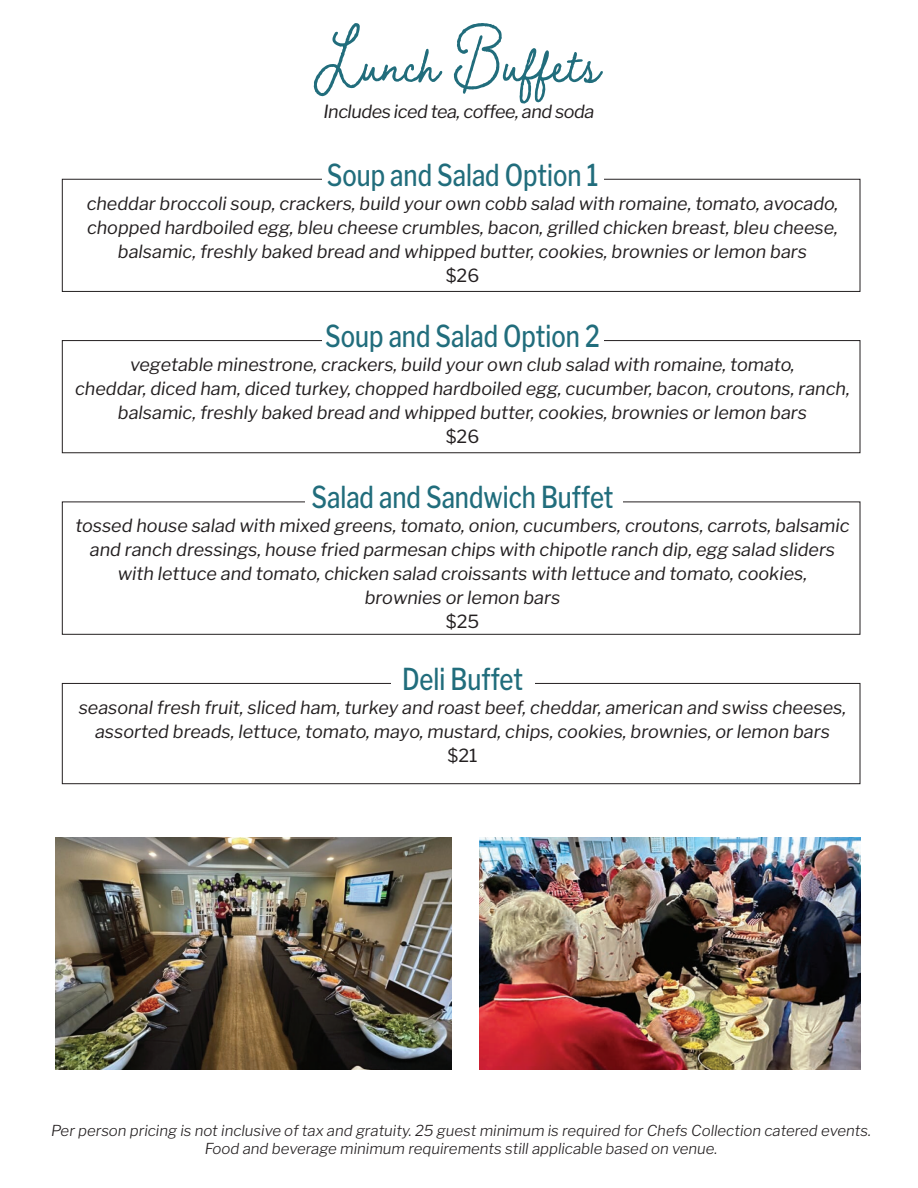
<style>
.page{position:relative;width:918px;height:1188px;background:#fff}
.page>*{position:absolute;margin:0;border:0;box-sizing:border-box;transform-origin:0 0}
.t1{font:700 82.5px "Braisetto";color:#216d7c;scale:.8 1}
.t2{font:500 30px "Libre Franklin";color:#216d7c;scale:.8 1}
.t3{font:italic 18px/24px "Libre Franklin";color:#231f20;text-align:center}
.t4{font:italic 18px "Libre Franklin";letter-spacing:-.025em;color:#231f20}
.t5{font:18px "Libre Franklin";color:#231f20}
.t6{font:italic 300 15px/18px "Libre Franklin";color:#231f20;text-align:center}
</style>
<div class="page">
<img style="left:55px;top:837px;width:397px;height:233px">
<div style="left:62px;top:179px;width:798px;height:113px;border:1px solid #231f20"></div>
<div style="left:62px;top:340px;width:798px;height:113px;border:1px solid #231f20"></div>
<div style="left:62px;top:502px;width:798px;height:133px;border:1px solid #231f20"></div>
<div style="left:62px;top:683px;width:798px;height:101px;border:1px solid #231f20"></div>
<div style="left:322px;top:173px;width:282px;height:12px;background:#fff"></div>
<div style="left:322px;top:334px;width:282px;height:12px;background:#fff"></div>
<div style="left:306px;top:496px;width:317px;height:12px;background:#fff"></div>
<div style="left:392px;top:677px;width:143px;height:12px;background:#fff"></div>
<img style="left:479px;top:837px;width:381px;height:233px">
<h1 class="t1" style="left:318px;top:10px;width:354px">Lunch Buffets</h1>
<p class="t4" style="left:324px;top:101px;width:272px">Includes iced tea, coffee, and soda</p>
<h2 class="t2" style="left:327px;top:157px;width:341px">Soup and Salad Option 1</h2>
<p class="t3" style="left:87px;top:191px;width:753px">cheddar broccoli soup, crackers, build your own cobb salad with romaine, tomato, avocado, chopped hardboiled egg, bleu cheese crumbles, bacon, grilled chicken breast, bleu cheese, balsamic, freshly baked bread and whipped butter, cookies, brownies or lemon bars</p>
<p class="t5" style="left:446px;top:264px;width:35px">$26</p>
<h2 class="t2" style="left:325px;top:318px;width:345px">Soup and Salad Option 2</h2>
<p class="t3" style="left:75px;top:353px;width:776px">vegetable minestrone, crackers, build your own club salad with romaine, tomato,<br>cheddar, diced ham, diced turkey, chopped hardboiled egg, cucumber, bacon, croutons, ranch, balsamic, freshly baked bread and whipped butter, cookies, brownies or lemon bars</p>
<p class="t5" style="left:446px;top:426px;width:35px">$26</p>
<h2 class="t2" style="left:312px;top:480px;width:379px">Salad and Sandwich Buffet</h2>
<p class="t3" style="left:75px;top:514px;width:776px">tossed house salad with mixed greens, tomato, onion, cucumbers, croutons, carrots, balsamic and ranch dressings, house fried parmesan chips with chipotle ranch dip, egg salad sliders with lettuce and tomato, chicken salad croissants with lettuce and tomato, cookies,<br>brownies or lemon bars</p>
<p class="t5" style="left:446px;top:611px;width:35px">$25</p>
<h2 class="t2" style="left:402px;top:661px;width:153px">Deli Buffet</h2>
<p class="t3" style="left:79px;top:695px;width:769px">seasonal fresh fruit, sliced ham, turkey and roast beef, cheddar, american and swiss cheeses, assorted breads, lettuce, tomato, mayo, mustard, chips, cookies, brownies, or lemon bars</p>
<p class="t5" style="left:447px;top:745px;width:32px">$21</p>
<p class="t6" style="left:51px;top:1121px;width:821px">Per person pricing is not inclusive of tax and gratuity. 25 guest minimum is required for Chefs Collection catered events.<br>Food and beverage minimum requirements still applicable based on venue.</p>
</div>
